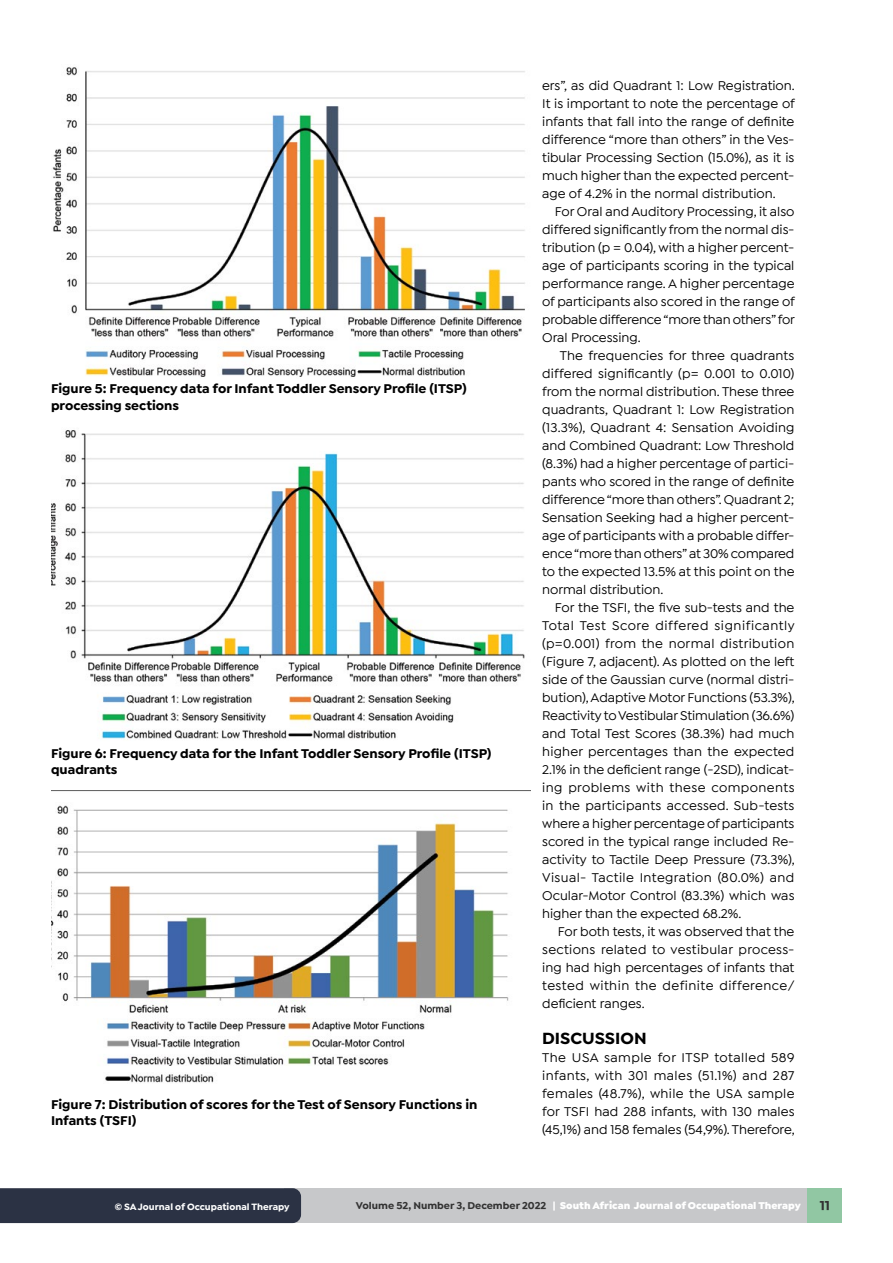
<style>
.page{position:relative;width:893px;height:1263px;background:#fff}
.page>*{position:absolute;margin:0;border:0;box-sizing:border-box;transform-origin:0 0}
.t1{font:700 17.25px "Isidora Sans";color:#000}
.t2{font:500 13.5px/18px "Isidora Sans";color:#000;text-align:justify}
.t3{font:700 13.5px/16.5px "Isidora Sans";color:#000}
.t4{font:700 13.5px "Isidora Sans";color:#333}
.t5{font:900 10.5px "Isidora Sans";color:#fff}
.t6{font:700 9.75px "Isidora Sans";color:#fff}
.s1{font-weight:700;color:#333}
</style>
<div class="page">
<div style="left:285px;top:1188px;width:557px;height:35px;background:#c7c8ca"></div>
<div style="left:0;top:1188px;width:301px;height:35px;background:#2b3244"></div>
<div style="left:808px;top:1188px;width:34px;height:35px;background:#91c7a3"></div>
<img style="left:52px;top:67px;width:473px;height:310px">
<img style="left:51px;top:430px;width:474px;height:310px">
<img style="left:51px;top:790px;width:479px;height:293px">
<p class="t3" style="left:51px;top:380px;width:417px">Figure 5: Frequency data for Infant Toddler Sensory Profile (ITSP) processing sections</p>
<p class="t3" style="left:51px;top:745px;width:442px">Figure 6: Frequency data for the Infant Toddler Sensory Profile (ITSP) quadrants</p>
<p class="t3" style="left:51px;top:1096px;width:428px">Figure 7: Distribution of scores for the Test of Sensory Functions in<br>Infants (TSFI)</p>
<p class="t2" style="left:542px;top:77px;width:254px">ers”, as did Quadrant 1: Low Registration.<br>It is important to note the percentage of infants that fall into the range of definite difference “more than others” in the Ves&shy;tibular Processing Section (15.0%), as it is much higher than the expected percent&shy;age of 4.2% in the normal distribution.</p>
<p class="t2" style="left:542px;top:203px;width:254px;text-indent:13px">For Oral and Auditory Processing, it also differed significantly from the normal dis&shy;tribution (p = 0.04), with a higher percent&shy;age of participants scoring in the typical performance range. A higher percentage of participants also scored in the range of probable difference “more than others” for Oral Processing.</p>
<p class="t2" style="left:542px;top:346px;width:254px;text-indent:18px">The frequencies for three quadrants differed significantly (p= 0.001 to 0.010) from the normal distribution. These three quadrants, Quadrant 1: Low Registration (13.3%), Quadrant 4: Sensation Avoiding and Combined Quadrant: Low Threshold (8.3%) had a higher percentage of partici&shy;pants who scored in the range of definite difference “more than others”. Quadrant 2; Sensation Seeking had a higher percent&shy;age of participants with a probable differ&shy;ence “more than others” at 30% compared to the expected 13.5% at this point on the normal distribution.</p>
<p class="t2" style="left:542px;top:598px;width:254px;text-indent:13px">For the TSFI, the five sub-tests and the Total Test Score differed significantly (p=0.001) from the normal distribution (Figure 7, adjacent). As plotted on the left side of the Gaussian curve (normal distri&shy;bution), Adaptive Motor Functions (53.3%), Reactivity to Vestibular Stimulation (36.6%) and Total Test Scores (38.3%) had much higher percentages than the expected 2.1% in the deficient range (-2SD), indicat&shy;ing problems with these components in the participants accessed. Sub-tests where a higher percentage of participants scored in the typical range included Re&shy;activity to Tactile Deep Pressure (73.3%), Visual- Tactile Integration (80.0%) and Ocular-Motor Control (83.3%) which was higher than the expected 68.2%.</p>
<p class="t2" style="left:542px;top:922px;width:254px;text-indent:16px">For both tests, it was observed that the sections related to vestibular process&shy;ing had high percentages of infants that tested within the definite difference/ deficient ranges.</p>
<p class="t1" style="left:542px;top:1028px;width:106px">DISCUSSION</p>
<p class="t2" style="left:542px;top:1049px;width:254px">The USA sample for ITSP totalled 589 infants, with 301 males (51.1%) and 287 females (48.7%), while the USA sample for TSFI had 288 infants, with 130 males (45,1%) and 158 females (54,9%). Therefore,</p>
<p class="t6" style="left:115px;top:1201px;width:176px">© SA Journal of Occupational Therapy</p>
<p class="t5" style="left:356px;top:1199px;width:446px"><span class="s1">Volume 52, Number 3, December 2022</span> | South African Journal of Occupational Therapy</p>
<p class="t4" style="left:820px;top:1197px;width:12px">11</p>
</div>
